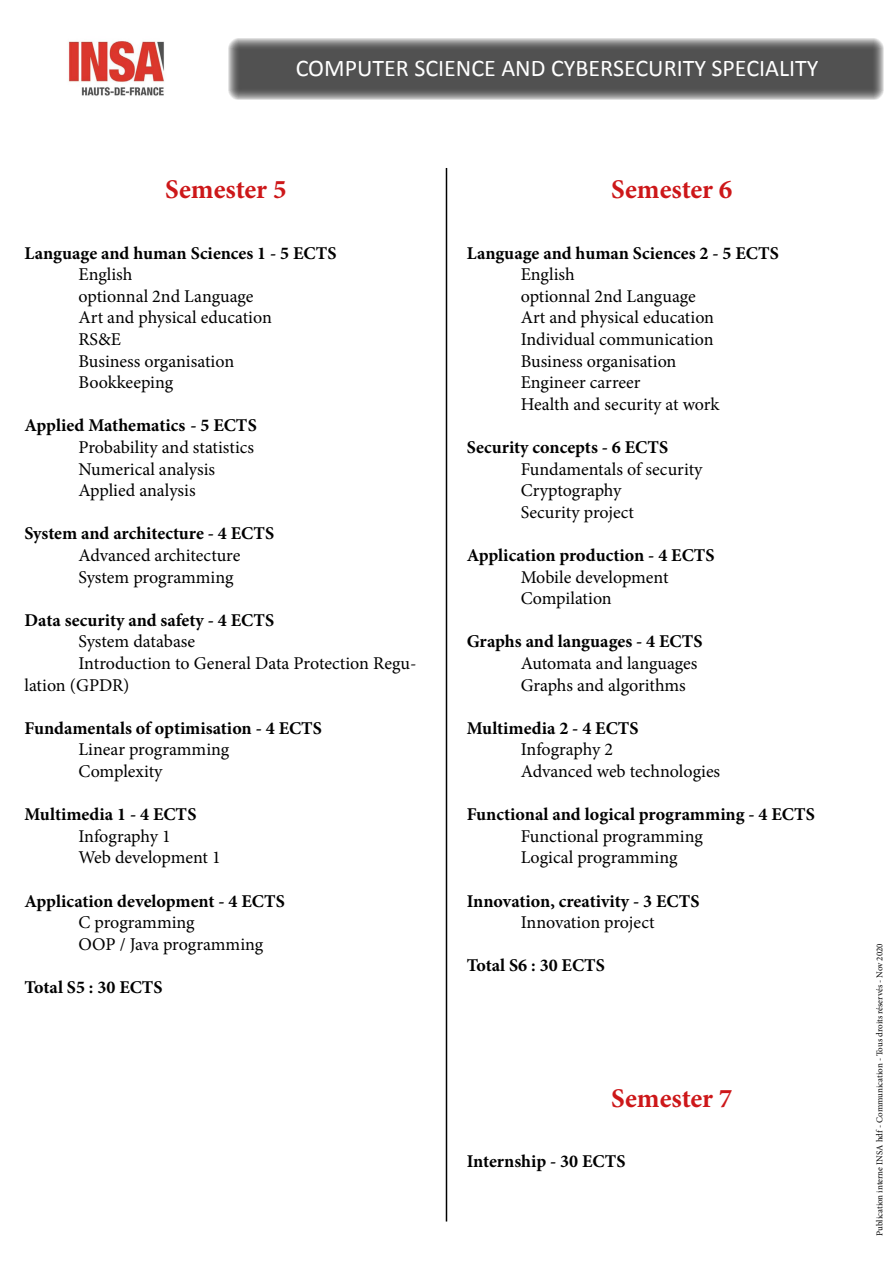
<style>
.page{position:relative;width:893px;height:1263px;background:#fff}
.page>*{position:absolute;margin:0;border:0;box-sizing:border-box;transform-origin:0 0}
.t1{font:700 27px "Minion Pro";letter-spacing:-.005em;color:#cd1719}
.t2{font:24px "Calibri";color:#fff}
.t3{font:18px/21.6px "Minion Pro";color:#000}
.t4{font:700 18px "Minion Pro";color:#000}
.t5{font:9px "Minion Pro";color:#000}
</style>
<div class="page">
<img style="left:68px;top:41px;width:96px;height:55px">
<div style="left:228px;top:38px;width:656px;height:62px;background:#515151;border:6px solid #515151"></div>
<hr style="left:446px;top:168px;width:1px;height:1053px;background:#000">
<h2 class="t2" style="left:296px;top:51px;width:524px">COMPUTER SCIENCE AND CYBERSECURITY SPECIALITY</h2>
<h1 class="t1" style="left:165px;top:171px;width:123px">Semester 5</h1>
<h1 class="t1" style="left:611px;top:171px;width:123px">Semester 6</h1>
<p class="t4" style="left:24px;top:240px;width:314px">Language and human Sciences 1 - 5 ECTS</p>
<p class="t3" style="left:78px;top:264px;width:195px">English<br>optionnal 2nd Language<br>Art and physical education<br>RS&amp;E<br>Business organisation<br>Bookkeeping</p>
<p class="t4" style="left:24px;top:413px;width:234px">Applied Mathematics - 5 ECTS</p>
<p class="t3" style="left:78px;top:436px;width:177px">Probability and statistics<br>Numerical analysis<br>Applied analysis</p>
<p class="t4" style="left:24px;top:521px;width:251px">System and architecture - 4 ECTS</p>
<p class="t3" style="left:78px;top:544px;width:163px">Advanced architecture<br>System programming</p>
<p class="t4" style="left:24px;top:607px;width:251px">Data security and safety - 4 ECTS</p>
<p class="t3" style="left:78px;top:631px;width:118px">System database</p>
<p class="t3" style="left:78px;top:652px;width:339px">Introduction to General Data Protection Regu-</p>
<p class="t3" style="left:24px;top:674px;width:107px">lation (GPDR)</p>
<p class="t4" style="left:24px;top:715px;width:299px">Fundamentals of optimisation - 4 ECTS</p>
<p class="t3" style="left:78px;top:739px;width:152px">Linear programming<br>Complexity</p>
<p class="t4" style="left:24px;top:802px;width:173px">Multimedia 1 - 4 ECTS</p>
<p class="t3" style="left:78px;top:825px;width:144px">Infography 1<br>Web development 1</p>
<p class="t4" style="left:24px;top:888px;width:262px">Application development - 4 ECTS</p>
<p class="t3" style="left:78px;top:912px;width:186px">C programming<br>OOP / Java programming</p>
<p class="t4" style="left:24px;top:974px;width:140px">Total S5 : 30 ECTS</p>
<p class="t4" style="left:467px;top:240px;width:314px">Language and human Sciences 2 - 5 ECTS</p>
<p class="t3" style="left:521px;top:264px;width:200px">English<br>optionnal 2nd Language<br>Art and physical education<br>Individual communication<br>Business organisation<br>Engineer carreer<br>Health and security at work</p>
<p class="t4" style="left:467px;top:434px;width:203px">Security concepts - 6 ECTS</p>
<p class="t3" style="left:521px;top:458px;width:183px">Fundamentals of security<br>Cryptography<br>Security project</p>
<p class="t4" style="left:467px;top:542px;width:249px">Application production - 4 ECTS</p>
<p class="t3" style="left:521px;top:566px;width:149px">Mobile development<br>Compilation</p>
<p class="t4" style="left:467px;top:629px;width:237px">Graphs and languages - 4 ECTS</p>
<p class="t3" style="left:521px;top:652px;width:178px">Automata and languages<br>Graphs and algorithms</p>
<p class="t4" style="left:467px;top:715px;width:173px">Multimedia 2 - 4 ECTS</p>
<p class="t3" style="left:521px;top:739px;width:201px">Infography 2<br>Advanced web technologies</p>
<p class="t4" style="left:467px;top:802px;width:350px">Functional and logical programming - 4 ECTS</p>
<p class="t3" style="left:521px;top:825px;width:184px">Functional programming<br>Logical programming</p>
<p class="t4" style="left:467px;top:888px;width:234px">Innovation, creativity - 3 ECTS</p>
<p class="t3" style="left:521px;top:912px;width:135px">Innovation project</p>
<p class="t4" style="left:467px;top:953px;width:140px">Total S6 : 30 ECTS</p>
<h1 class="t1" style="left:611px;top:1079px;width:123px">Semester 7</h1>
<p class="t4" style="left:467px;top:1149px;width:160px">Internship - 30 ECTS</p>
<p class="t5" style="left:874px;top:1236px;width:294px;rotate:-90deg">Publication interne INSA hdf - Communication - Tous droits réservés - Nov 2020</p>
</div>
